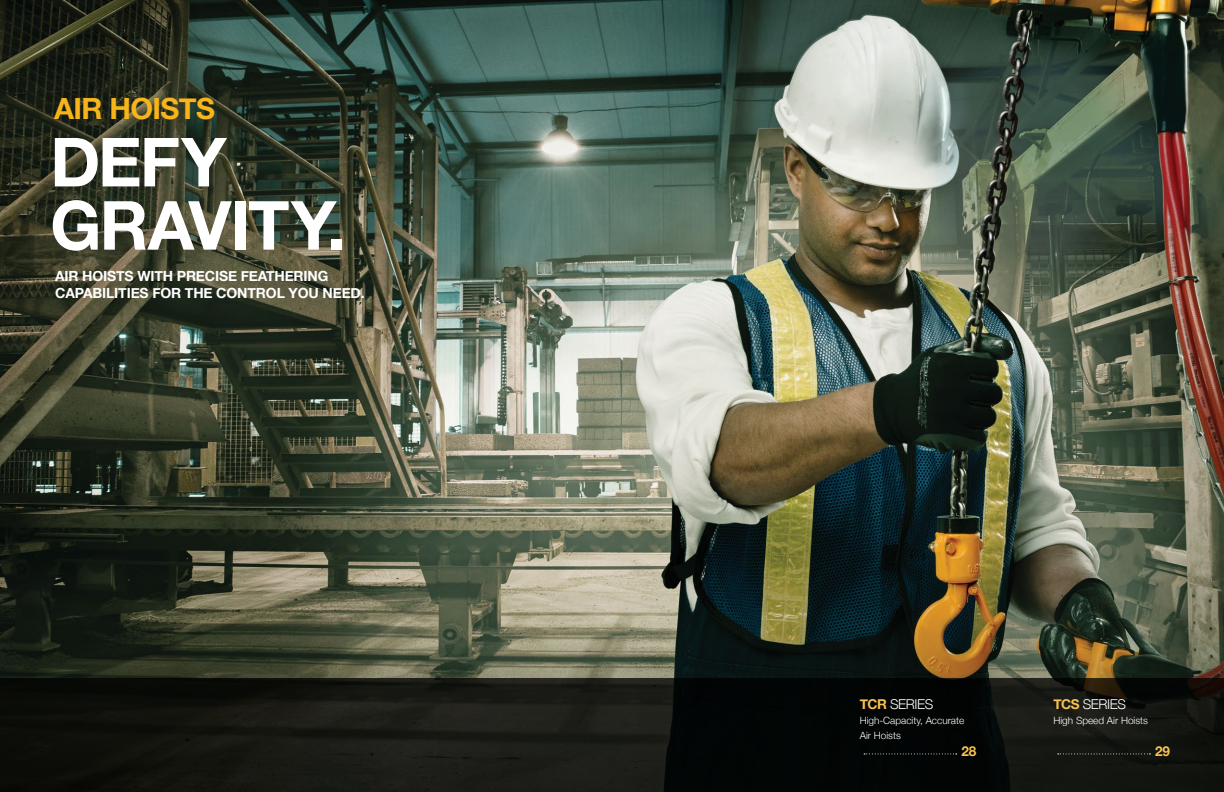
<style>
.page{position:relative;width:1224px;height:792px;background:#fff}
.page>*{position:absolute;margin:0;border:0;box-sizing:border-box;transform-origin:0 0}
.t1{font:700 67.8px/63.2px "Helvetica Neue";letter-spacing:-.03em;color:#fff}
.t2{font:700 29.2px "Helvetica Neue";letter-spacing:-.02em;color:#f7b519}
.t3{font:700 14px/17px "Helvetica Neue";letter-spacing:-.01em;color:#fff}
.t4{font:300 13.6px "Helvetica Neue";letter-spacing:-.03em;color:#fff}
.t5{font:700 13.6px "Helvetica Neue";color:#f9c24f}
.t6{font:300 10px/15px "Helvetica Neue";color:#fff}
.s1{font-weight:700;color:#f9c24f}
</style>
<div class="page">
<img style="left:0;top:0;width:1224px;height:678px">
<svg style="left:0;top:678px;width:1224px;height:114px;background:#10120e"></svg>
<svg style="left:864px;top:754px;width:93px;height:1px"></svg>
<svg style="left:1058px;top:754px;width:93px;height:1px"></svg>
<h2 class="t2" style="left:54px;top:86px;width:162px">AIR HOISTS</h2>
<h1 class="t1" style="left:50px;top:132px;width:298px">DEFY<br>GRAVITY.</h1>
<p class="t3" style="left:55px;top:268px;width:311px">AIR HOISTS WITH PRECISE FEATHERING<br>CAPABILITIES FOR THE CONTROL YOU NEED.</p>
<p class="t4" style="left:860px;top:693px;width:75px"><span class="s1">TCR</span> SERIES</p>
<p class="t6" style="left:860px;top:712px;width:106px">High-Capacity, Accurate<br>Air Hoists</p>
<p class="t5" style="left:962px;top:740px;width:16px">28</p>
<p class="t4" style="left:1053px;top:693px;width:74px"><span class="s1">TCS</span> SERIES</p>
<p class="t6" style="left:1053px;top:712px;width:96px">High Speed Air Hoists</p>
<p class="t5" style="left:1155px;top:740px;width:16px">29</p>
</div>
